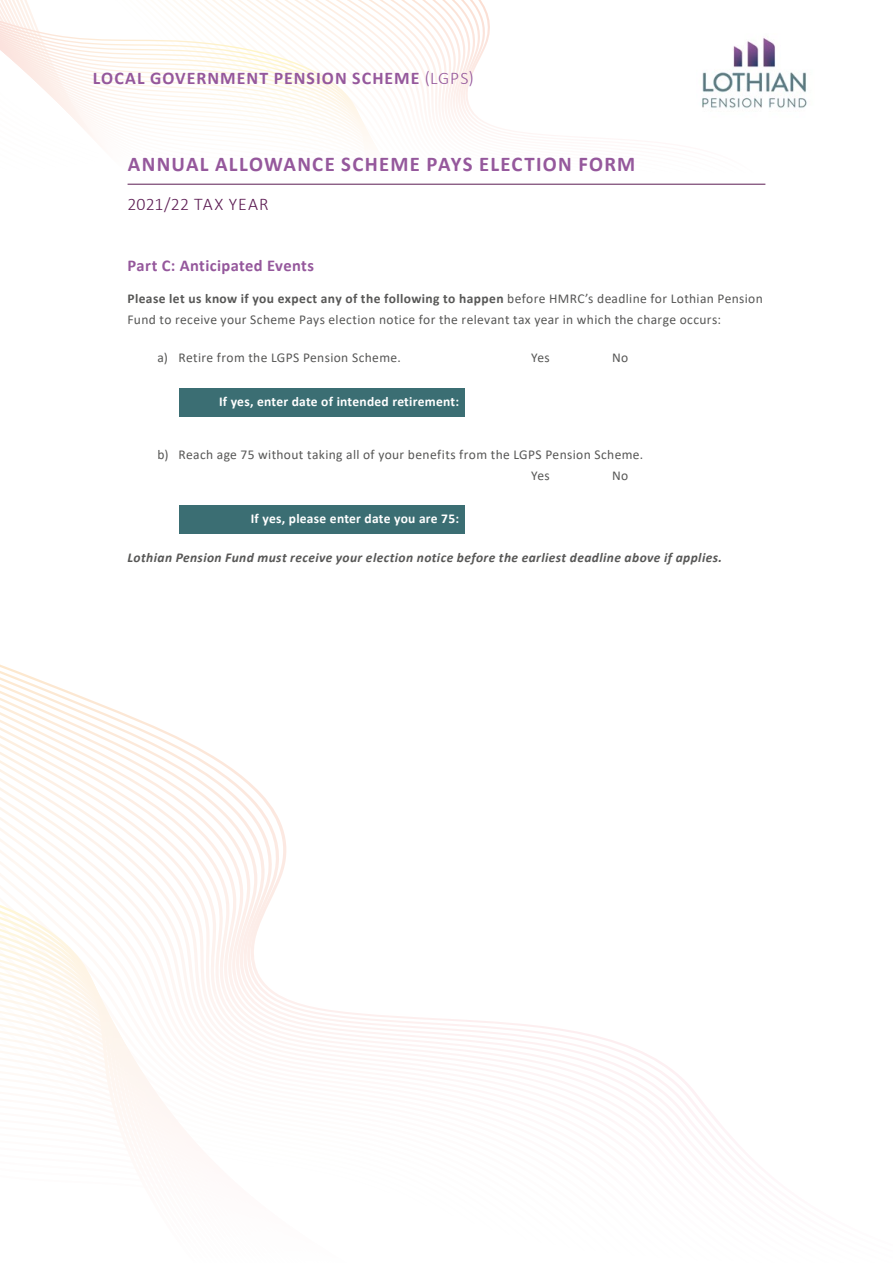
<style>
.page{position:relative;width:893px;height:1263px;background:#fff}
.page>*{position:absolute;margin:0;border:0;box-sizing:border-box;transform-origin:0 0}
.Heading_H1{font:700 21px "Calibri";letter-spacing:.06em;color:#95589c}
.t1{font:700 17.85px "Calibri";letter-spacing:.06em;color:#95589c}
.t2{font:300 17.85px "Calibri";letter-spacing:.01em;color:#5c1c53}
.Paragraph_Style_1{font:700 16.5px "Calibri";letter-spacing:.02em;color:#95589c}
.Paragraph_Style_1-2{font:13.5px/21px "Calibri";letter-spacing:.025em;color:#575756}
.Paragraph_Style_1-3{font:italic 700 13.5px "Calibri";letter-spacing:.03em;color:#575756}
.Table_head_H4{font:700 13.5px "Calibri";letter-spacing:.02em;color:#fff}
.s1{font-weight:300}
.s2{font-weight:700}
</style>
<div class="page">
<svg style="left:0;top:0;width:524px;height:142px"></svg>
<img style="left:702px;top:36px;width:105px;height:72px">
<hr style="left:128px;top:184px;width:637px;height:1px;background:#5c1c53">
<div style="left:179px;top:388px;width:286px;height:29px;background:#3b6e73"></div>
<div style="left:179px;top:505px;width:286px;height:29px;background:#3b6e73"></div>
<svg style="left:0;top:692px;width:344px;height:438px"></svg>
<h2 class="t1" style="left:93px;top:65px;width:382px">LOCAL GOVERNMENT PENSION SCHEME <span class="s1">(LGPS)</span></h2>
<p class="Heading_H1" style="left:128px;top:149px;width:509px">ANNUAL ALLOWANCE SCHEME PAYS ELECTION FORM</p>
<p class="t2" style="left:128px;top:193px;width:143px">2021/22 TAX YEAR</p>
<p class="Paragraph_Style_1" style="left:128px;top:254px;width:188px">Part C: Anticipated Events</p>
<p class="Paragraph_Style_1-2" style="left:128px;top:287px;width:637px"><span class="s2">Please let us know if you expect any of the following to happen</span> before HMRC’s deadline for Lothian Pension<br>Fund to receive your Scheme Pays election notice for the relevant tax year in which the charge occurs:</p>
<p class="Paragraph_Style_1-2" style="left:157px;top:346px;width:245px">a) Retire from the LGPS Pension Scheme.</p>
<p class="Paragraph_Style_1-2" style="left:531px;top:346px;width:20px">Yes</p>
<p class="Paragraph_Style_1-2" style="left:612px;top:346px;width:18px">No</p>
<h4 class="Table_head_H4" style="left:219px;top:392px;width:242px">If yes, enter date of intended retirement:</h4>
<p class="Paragraph_Style_1-2" style="left:531px;top:443px;width:114px;text-indent:-374px">b) Reach age 75 without taking all of your benefits from the LGPS Pension Scheme.<br>Yes</p>
<p class="Paragraph_Style_1-2" style="left:612px;top:464px;width:18px">No</p>
<h4 class="Table_head_H4" style="left:251px;top:509px;width:210px">If yes, please enter date you are 75:</h4>
<p class="Paragraph_Style_1-3" style="left:128px;top:548px;width:596px">Lothian Pension Fund must receive your election notice before the earliest deadline above if applies.</p>
</div>
